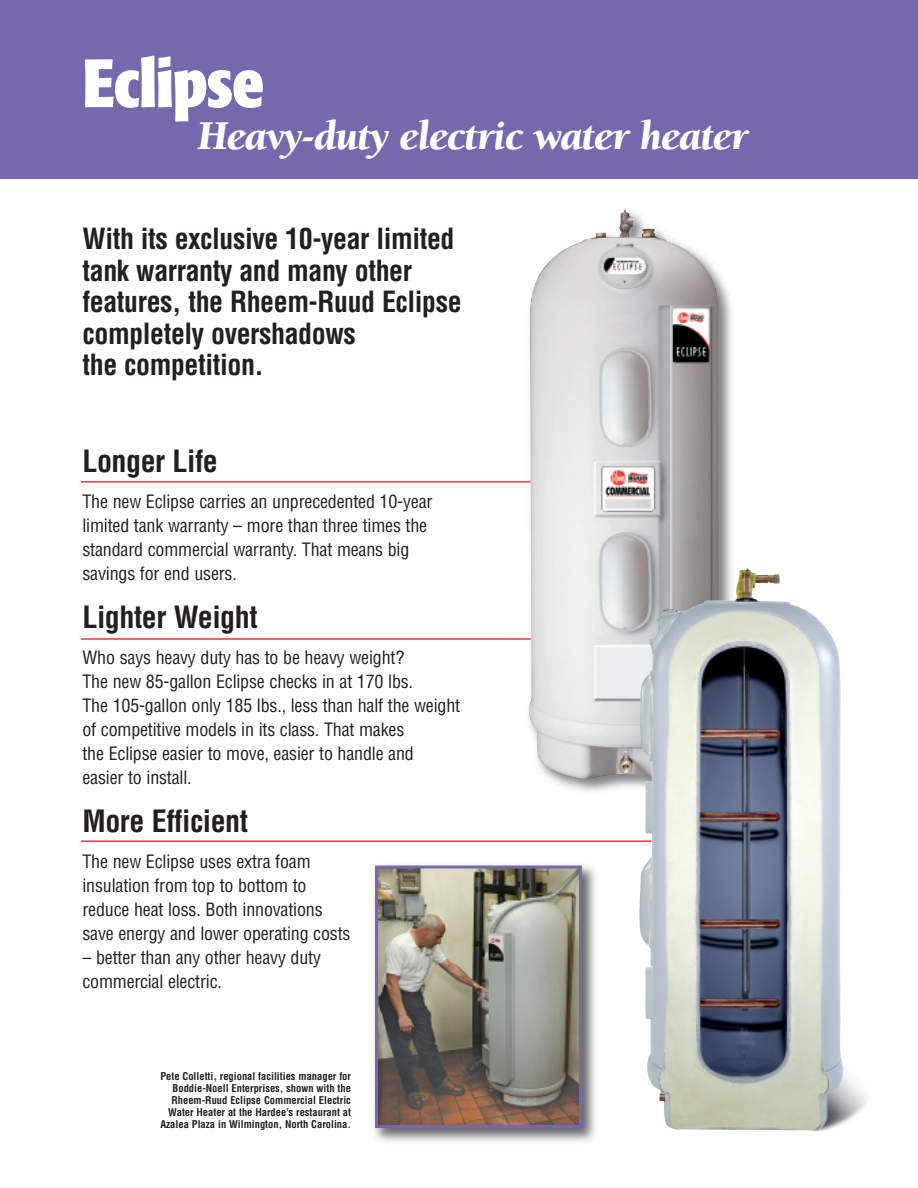
<style>
.page{position:relative;width:918px;height:1188px;background:#fff}
.page>*{position:absolute;margin:0;border:0;box-sizing:border-box;transform-origin:0 0}
.t1{font:700 condensed 67.5px "Formata";letter-spacing:-.02em;color:#fff}
.t2{font:italic 900 42px "Berkeley";letter-spacing:-.015em;color:#fff}
.t3{font:700 condensed 30px "Helvetica";letter-spacing:-.015em;color:#231f20}
.t4{font:700 condensed 28.5px/31.5px "Helvetica";letter-spacing:-.015em;color:#231f20}
.t5{font:condensed 18px/24px "Helvetica";letter-spacing:-.01em;color:#231f20}
.t6{font:700 condensed 10.5px/12px "Helvetica";color:#231f20;text-align:right}
</style>
<div class="page">
<div style="left:0;top:0;width:918px;height:178px;background:#7768ae"></div>
<img style="left:552px;top:282px;width:197px;height:510px">
<img style="left:529px;top:209px;width:194px;height:571px">
<img style="left:639px;top:569px;width:228px;height:562px">
<hr style="left:81px;top:840px;width:571px;height:2px;background:#ee3640">
<hr style="left:81px;top:481px;width:450px;height:2px;background:#ee3640">
<hr style="left:81px;top:638px;width:450px;height:2px;background:#ee3640">
<img style="left:374px;top:865px;width:222px;height:277px">
<img style="left:379px;top:870px;width:199px;height:254px">
<div style="left:375px;top:866px;width:207px;height:262px;border:3px solid #7768ae"></div>
<h1 class="t1" style="left:82px;top:56px;width:183px">Eclipse</h1>
<h2 class="t2" style="left:197px;top:120px;width:552px">Heavy-duty electric water heater</h2>
<h3 class="t4" style="left:83px;top:224px;width:381px">With its exclusive 10-year limited tank warranty and many other features, the Rheem-Ruud Eclipse completely overshadows<br>the competition.</h3>
<h3 class="t3" style="left:82px;top:444px;width:137px">Longer Life</h3>
<p class="t5" style="left:82px;top:490px;width:351px">The new Eclipse carries an unprecedented 10-year limited tank warranty – more than three times the standard commercial warranty. That means big savings for end users.</p>
<h3 class="t3" style="left:82px;top:600px;width:177px">Lighter Weight</h3>
<p class="t5" style="left:82px;top:646px;width:379px">Who says heavy duty has to be heavy weight?<br>The new 85-gallon Eclipse checks in at 170 lbs.<br>The 105-gallon only 185 lbs., less than half the weight of competitive models in its class. That makes<br>the Eclipse easier to move, easier to handle and<br>easier to install.</p>
<h3 class="t3" style="left:82px;top:804px;width:167px">More Efficient</h3>
<p class="t5" style="left:82px;top:850px;width:270px">The new Eclipse uses extra foam insulation from top to bottom to reduce heat loss. Both innovations save energy and lower operating costs</p>
<p class="t5" style="left:82px;top:946px;width:240px">– better than any other heavy duty commercial electric.</p>
<p class="t6" style="left:160px;top:1071px;width:192px">Pete Colletti, regional facilities manager for Boddie-Noell Enterprises, shown with the Rheem-Ruud Eclipse Commercial Electric Water Heater at the Hardee’s restaurant at Azalea Plaza in Wilmington, North Carolina.</p>
</div>
